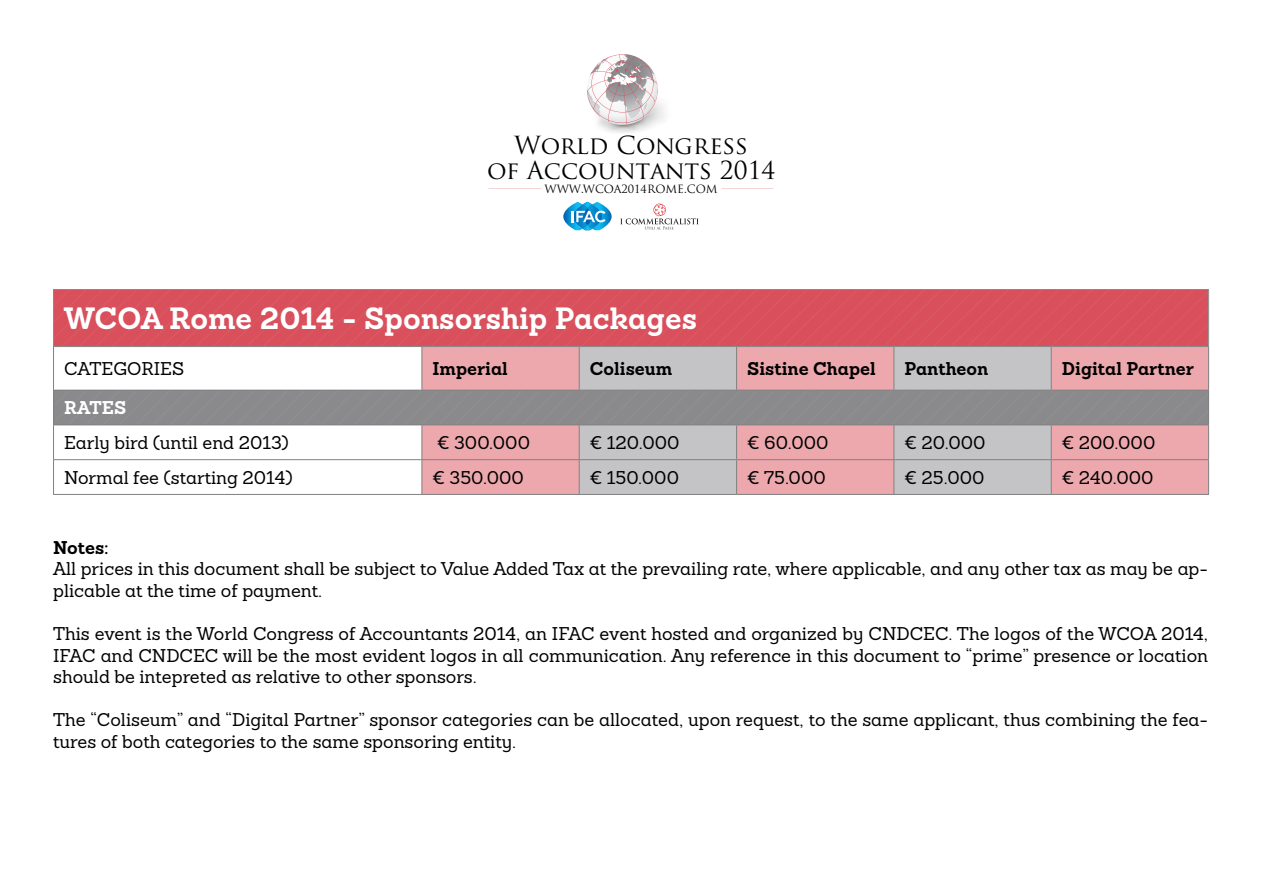
<style>
.page{position:relative;width:1263px;height:893px;background:#fff}
.page>*{position:absolute;margin:0;border:0;box-sizing:border-box;transform-origin:0 0}
.t1{font:700 30px "Sanchez";color:#fff}
.t2{font:24.3px/24.3px "Trajan Pro";color:#000;text-align:center}
.t3{font:18px/21.6px "Sanchez";color:#000}
.t4{font:700 18px "Sanchez";color:#000}
.t5{font:700 18px "Sanchez";color:#fff}
.t6{font:11.1px "Trajan Pro";color:#000}
</style>
<div class="page">
<div style="left:54px;top:391px;width:368px;height:34px;background:#8a8a8c"></div>
<div style="left:54px;top:290px;width:1154px;height:56px;background:#d94f5c"></div>
<svg style="left:422px;top:347px;width:786px;height:147px;background:#d4a0a4"></svg>
<svg style="left:579px;top:347px;width:472px;height:147px;background:#c0aeb1"></svg>
<hr style="left:53px;top:347px;width:1px;height:43px;background:#808080">
<hr style="left:421px;top:347px;width:1px;height:43px;background:#808080">
<hr style="left:579px;top:347px;width:1px;height:43px;background:#808080">
<hr style="left:736px;top:347px;width:1px;height:43px;background:#808080">
<hr style="left:893px;top:347px;width:1px;height:43px;background:#808080">
<hr style="left:1051px;top:347px;width:1px;height:43px;background:#808080">
<hr style="left:1208px;top:347px;width:1px;height:43px;background:#808080">
<hr style="left:53px;top:390px;width:369px;height:1px;background:#808080">
<hr style="left:53px;top:390px;width:1px;height:35px;background:#808080">
<hr style="left:422px;top:390px;width:157px;height:1px;background:#808080">
<hr style="left:579px;top:390px;width:157px;height:1px;background:#808080">
<hr style="left:736px;top:390px;width:158px;height:1px;background:#808080">
<hr style="left:894px;top:390px;width:157px;height:1px;background:#808080">
<hr style="left:1051px;top:390px;width:158px;height:1px;background:#808080">
<hr style="left:1208px;top:390px;width:1px;height:35px;background:#808080">
<hr style="left:53px;top:425px;width:369px;height:1px;background:#808080">
<hr style="left:53px;top:425px;width:1px;height:34px;background:#808080">
<hr style="left:422px;top:425px;width:157px;height:1px;background:#808080">
<hr style="left:421px;top:425px;width:1px;height:34px;background:#808080">
<hr style="left:579px;top:425px;width:157px;height:1px;background:#808080">
<hr style="left:579px;top:425px;width:1px;height:34px;background:#808080">
<hr style="left:736px;top:425px;width:158px;height:1px;background:#808080">
<hr style="left:736px;top:425px;width:1px;height:34px;background:#808080">
<hr style="left:894px;top:425px;width:157px;height:1px;background:#808080">
<hr style="left:893px;top:425px;width:1px;height:34px;background:#808080">
<hr style="left:1051px;top:425px;width:158px;height:1px;background:#808080">
<hr style="left:1051px;top:425px;width:1px;height:34px;background:#808080">
<hr style="left:1208px;top:425px;width:1px;height:34px;background:#808080">
<hr style="left:53px;top:459px;width:369px;height:1px;background:#808080">
<hr style="left:53px;top:460px;width:1px;height:34px;background:#808080">
<hr style="left:422px;top:459px;width:157px;height:1px;background:#808080">
<hr style="left:421px;top:460px;width:1px;height:34px;background:#808080">
<hr style="left:579px;top:459px;width:157px;height:1px;background:#808080">
<hr style="left:579px;top:460px;width:1px;height:34px;background:#808080">
<hr style="left:736px;top:459px;width:158px;height:1px;background:#808080">
<hr style="left:736px;top:460px;width:1px;height:34px;background:#808080">
<hr style="left:894px;top:459px;width:157px;height:1px;background:#808080">
<hr style="left:893px;top:460px;width:1px;height:34px;background:#808080">
<hr style="left:1051px;top:459px;width:158px;height:1px;background:#808080">
<hr style="left:1051px;top:460px;width:1px;height:34px;background:#808080">
<hr style="left:1208px;top:460px;width:1px;height:34px;background:#808080">
<hr style="left:53px;top:494px;width:369px;height:1px;background:#808080">
<hr style="left:422px;top:494px;width:157px;height:1px;background:#808080">
<hr style="left:579px;top:494px;width:157px;height:1px;background:#808080">
<hr style="left:736px;top:494px;width:158px;height:1px;background:#808080">
<hr style="left:894px;top:494px;width:157px;height:1px;background:#808080">
<hr style="left:1051px;top:494px;width:158px;height:1px;background:#808080">
<hr style="left:53px;top:289px;width:369px;height:1px;background:#8a8a8c">
<hr style="left:53px;top:290px;width:1px;height:56px;background:#8a8a8c">
<hr style="left:422px;top:289px;width:157px;height:1px;background:#8a8a8c">
<hr style="left:579px;top:289px;width:157px;height:1px;background:#8a8a8c">
<hr style="left:736px;top:289px;width:158px;height:1px;background:#8a8a8c">
<hr style="left:894px;top:289px;width:157px;height:1px;background:#8a8a8c">
<hr style="left:1051px;top:289px;width:158px;height:1px;background:#8a8a8c">
<hr style="left:1208px;top:290px;width:1px;height:56px;background:#8a8a8c">
<hr style="left:53px;top:346px;width:369px;height:1px;background:#8a8a8c">
<hr style="left:422px;top:346px;width:157px;height:1px;background:#8a8a8c">
<hr style="left:579px;top:346px;width:157px;height:1px;background:#8a8a8c">
<hr style="left:736px;top:346px;width:158px;height:1px;background:#8a8a8c">
<hr style="left:894px;top:346px;width:157px;height:1px;background:#8a8a8c">
<hr style="left:1051px;top:346px;width:158px;height:1px;background:#8a8a8c">
<svg style="left:587px;top:54px;width:71px;height:71px"></svg>
<svg style="left:620px;top:204px;width:79px;height:25px"></svg>
<svg style="left:563px;top:202px;width:49px;height:28px"></svg>
<img style="left:588px;top:55px;width:38px;height:25px">
<h2 class="t2" style="left:487px;top:133px;width:290px">World Congress<br>of Accountants 2014</h2>
<p class="t6" style="left:544px;top:182px;width:175px">WWW.WCOA2014ROME.COM</p>
<h1 class="t1" style="left:64px;top:298px;width:634px">WCOA Rome 2014 - Sponsorship Packages</h1>
<p class="t3" style="left:64px;top:358px;width:122px">CATEGORIES</p>
<p class="t4" style="left:432px;top:356px;width:77px">Imperial</p>
<p class="t4" style="left:590px;top:356px;width:84px">Coliseum</p>
<p class="t4" style="left:747px;top:356px;width:130px">Sistine Chapel</p>
<p class="t4" style="left:904px;top:356px;width:85px">Pantheon</p>
<p class="t4" style="left:1062px;top:356px;width:134px">Digital Partner</p>
<p class="t5" style="left:64px;top:395px;width:64px">RATES</p>
<p class="t3" style="left:64px;top:432px;width:226px">Early bird (until end 2013)</p>
<p class="t3" style="left:437px;top:432px;width:95px">€ 300.000</p>
<p class="t3" style="left:590px;top:432px;width:91px">€ 120.000</p>
<p class="t3" style="left:747px;top:432px;width:83px">€ 60.000</p>
<p class="t3" style="left:904px;top:432px;width:83px">€ 20.000</p>
<p class="t3" style="left:1062px;top:432px;width:95px">€ 200.000</p>
<p class="t3" style="left:64px;top:466px;width:230px">Normal fee (starting 2014)</p>
<p class="t3" style="left:432px;top:466px;width:93px">€ 350.000</p>
<p class="t3" style="left:590px;top:466px;width:91px">€ 150.000</p>
<p class="t3" style="left:747px;top:466px;width:80px">€ 75.000</p>
<p class="t3" style="left:904px;top:466px;width:81px">€ 25.000</p>
<p class="t3" style="left:1062px;top:466px;width:93px">€ 240.000</p>
<p class="t4" style="left:53px;top:535px;width:57px">Notes:</p>
<p class="t3" style="left:53px;top:558px;width:1156px">All prices in this document shall be subject to Value Added Tax at the prevailing rate, where applicable, and any other tax as may be ap&shy;plicable at the time of payment.</p>
<p class="t3" style="left:53px;top:623px;width:1156px;text-align:justify">This event is the World Congress of Accountants 2014, an IFAC event hosted and organized by CNDCEC. The logos of the WCOA 2014, IFAC and CNDCEC will be the most evident logos in all communication. Any reference in this document to “prime” presence or location should be intepreted as relative to other sponsors.</p>
<p class="t3" style="left:53px;top:709px;width:1156px">The “Coliseum” and “Digital Partner” sponsor categories can be allocated, upon request, to the same applicant, thus combining the fea&shy;tures of both categories to the same sponsoring entity.</p>
</div>
